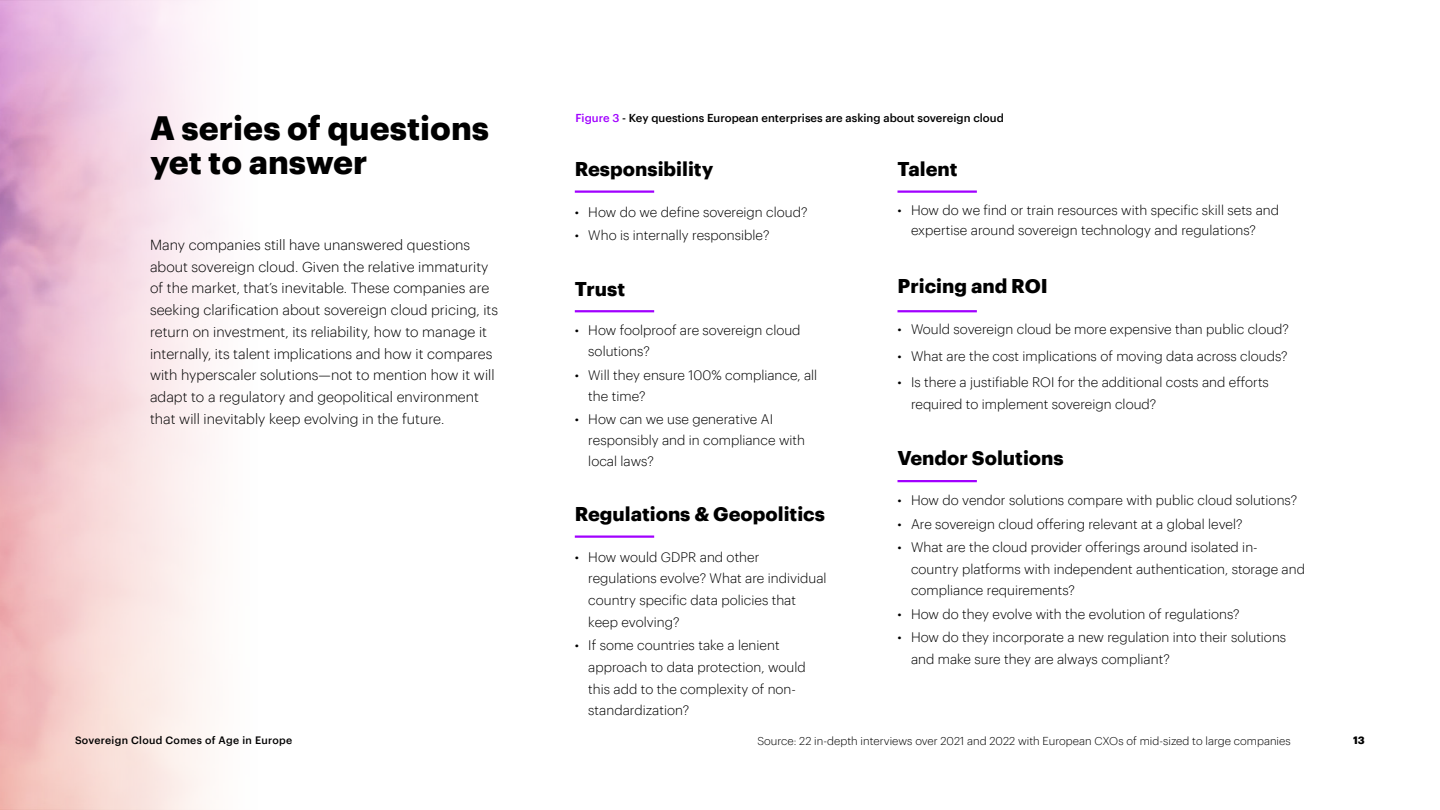
<style>
.page{position:relative;width:1440px;height:810px;background:#fff}
.page>*{position:absolute;margin:0;border:0;box-sizing:border-box;transform-origin:0 0}
.t1{font:700 33px/34.5px "Graphik";color:#000}
.t2{font:700 19.5px "Graphik";color:#000}
.t3{font:300 14.25px/21.8px "Graphik";color:#000}
.t4{font:300 13.5px/21.8px "Graphik";color:#000}
.t5{font:300 11.25px "Graphik";color:#000}
.t6{font:500 11.25px "Graphik";color:#000}
.t7{font:500 10.5px "Graphik";letter-spacing:.025em;color:#000}
.t8{font:700 10.5px "Graphik";color:#000}
.s1{color:#a100ff}
</style>
<div class="page">
<hr style="left:575px;top:190px;width:79px;height:3px;background:#a100ff">
<hr style="left:575px;top:310px;width:79px;height:2px;background:#a100ff">
<hr style="left:575px;top:536px;width:79px;height:2px;background:#a100ff">
<hr style="left:897px;top:190px;width:80px;height:3px;background:#a100ff">
<hr style="left:897px;top:310px;width:80px;height:2px;background:#a100ff">
<hr style="left:897px;top:480px;width:80px;height:2px;background:#a100ff">
<h1 class="t1" style="left:150px;top:108px;width:341px">A series of questions yet to answer</h1>
<p class="t6" style="left:575px;top:109px;width:430px"><span class="s1">Figure 3</span> - Key questions European enterprises are asking about sovereign cloud</p>
<h2 class="t2" style="left:575px;top:154px;width:140px">Responsibility</h2>
<p class="t4" style="left:575px;top:200px;width:234px">• How do we define sovereign cloud?</p>
<p class="t4" style="left:575px;top:223px;width:196px">• Who is internally responsible?</p>
<h2 class="t2" style="left:575px;top:274px;width:52px">Trust</h2>
<p class="t4" style="left:588px;top:319px;width:214px;line-height:21px;text-indent:-14px">• How foolproof are sovereign cloud solutions?</p>
<p class="t4" style="left:588px;top:363px;width:231px;line-height:21px;text-indent:-14px">• Will they ensure 100% compliance, all the time?</p>
<p class="t4" style="left:588px;top:408px;width:218px;line-height:21px;text-indent:-14px">• How can we use generative AI responsibly and in compliance with local laws?</p>
<h2 class="t2" style="left:898px;top:154px;width:62px">Talent</h2>
<p class="t4" style="left:911px;top:199px;width:370px;line-height:20.2px;text-indent:-14px">• How do we find or train resources with specific skill sets and expertise around sovereign technology and regulations?</p>
<p class="t3" style="left:150px;top:233px;width:350px">Many companies still have unanswered questions about sovereign cloud. Given the relative immaturity of the market, that’s inevitable. These companies are seeking clarification about sovereign cloud pricing, its return on investment, its reliability, how to manage it internally, its talent implications and how it compares with hyperscaler solutions—not to mention how it will adapt to a regulatory and geopolitical environment that will inevitably keep evolving in the future.</p>
<h2 class="t2" style="left:898px;top:271px;width:152px">Pricing and ROI</h2>
<p class="t4" style="left:898px;top:318px;width:393px">• Would sovereign cloud be more expensive than public cloud?</p>
<p class="t4" style="left:898px;top:344px;width:392px">• What are the cost implications of moving data across clouds?</p>
<p class="t4" style="left:911px;top:370px;width:359px;text-indent:-14px">• Is there a justifiable ROI for the additional costs and efforts required to implement sovereign cloud?</p>
<h2 class="t2" style="left:898px;top:443px;width:168px">Vendor Solutions</h2>
<p class="t4" style="left:898px;top:489px;width:401px">• How do vendor solutions compare with public cloud solutions?</p>
<p class="t4" style="left:898px;top:512px;width:347px">• Are sovereign cloud offering relevant at a global level?</p>
<p class="t4" style="left:911px;top:535px;width:396px;text-indent:-14px">• What are the cloud provider offerings around isolated in&shy;country platforms with independent authentication, storage and compliance requirements?</p>
<p class="t4" style="left:898px;top:602px;width:344px">• How do they evolve with the evolution of regulations?</p>
<p class="t4" style="left:911px;top:625px;width:377px;text-indent:-14px">• How do they incorporate a new regulation into their solutions and make sure they are always compliant?</p>
<h2 class="t2" style="left:575px;top:499px;width:252px">Regulations &amp; Geopolitics</h2>
<p class="t4" style="left:588px;top:545px;width:240px;text-indent:-14px">• How would GDPR and other regulations evolve? What are individual country specific data policies that keep evolving?</p>
<p class="t4" style="left:588px;top:633px;width:219px;text-indent:-14px">• If some countries take a lenient approach to data protection, would this add to the complexity of non&shy;standardization?</p>
<p class="t7" style="left:75px;top:733px;width:219px">Sovereign Cloud Comes of Age in Europe</p>
<p class="t5" style="left:757px;top:733px;width:535px">Source: 22 in-depth interviews over 2021 and 2022 with European CXOs of mid-sized to large companies</p>
<p class="t8" style="left:1353px;top:732px;width:13px">13</p>
</div>
